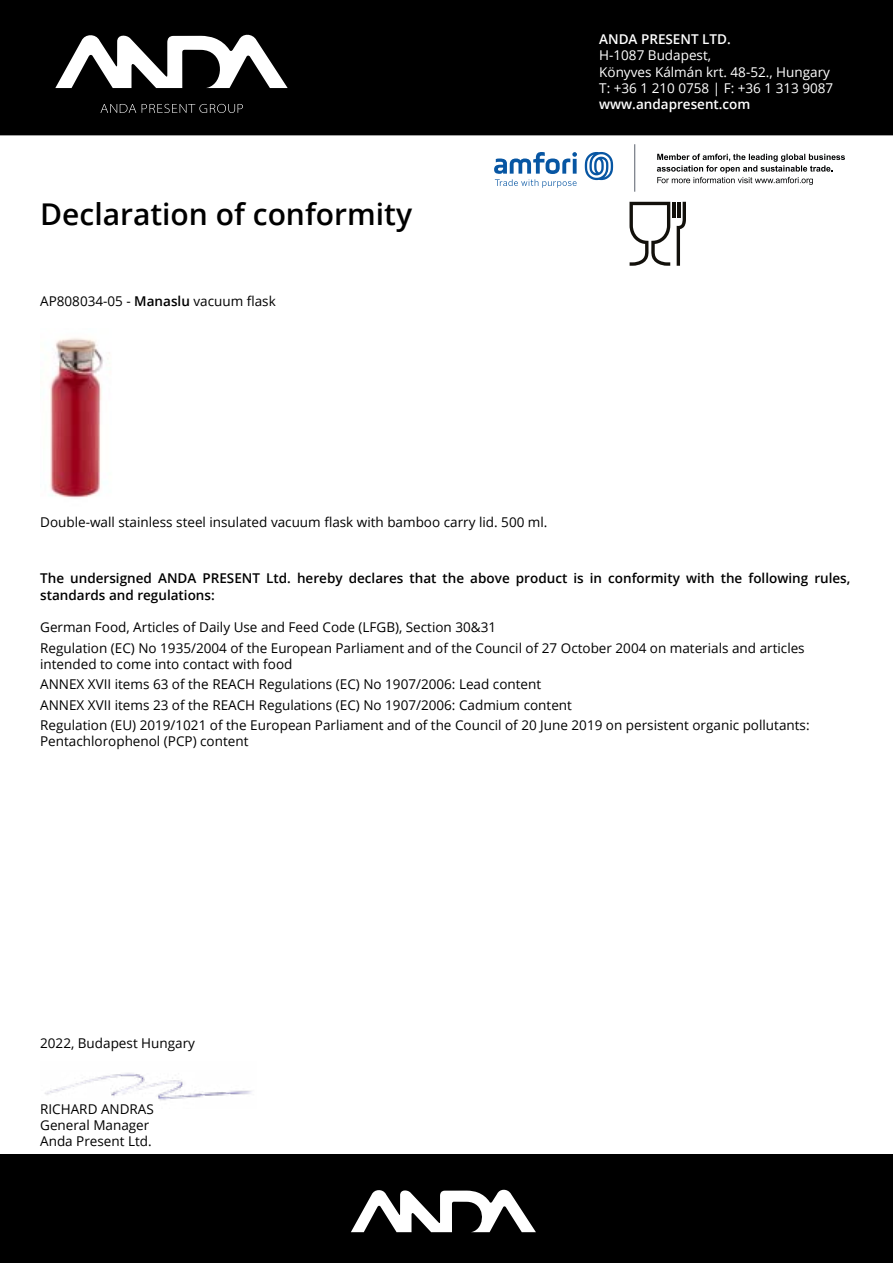
<style>
.page{position:relative;width:893px;height:1263px;background:#fff}
.page>*{position:absolute;margin:0;border:0;box-sizing:border-box;transform-origin:0 0}
.t1{font:600 30px "Open Sans";color:#000}
.t2{font:13.5px/20.4px "Open Sans";color:#000}
.t3{font:600 13.5px/16.2px "Open Sans";color:#000}
.t4{font:13.5px/16.2px "Open Sans";color:#fff}
.t5{font:600 13.5px "Open Sans";color:#fff}
.s1{font-weight:600}
</style>
<div class="page">
<div style="left:0;top:0;width:893px;height:135px;background:#000"></div>
<div style="left:0;top:1154px;width:893px;height:109px;background:#000"></div>
<svg style="left:55px;top:34px;width:233px;height:54px"></svg>
<svg style="left:100px;top:104px;width:143px;height:9px"></svg>
<img style="left:49px;top:338px;width:61px;height:160px">
<svg style="left:351px;top:1189px;width:185px;height:43px"></svg>
<svg style="left:585px;top:152px;width:28px;height:28px"></svg>
<svg style="left:494px;top:152px;width:83px;height:36px"></svg>
<hr style="left:634px;top:144px;width:1px;height:47px;background:#686e79">
<svg style="left:657px;top:154px;width:188px;height:31px"></svg>
<hr style="left:672px;top:202px;width:3px;height:15px;background:#12100b">
<svg style="left:677px;top:202px;width:9px;height:64px"></svg>
<hr style="left:677px;top:202px;width:4px;height:15px;background:#12100b">
<svg style="left:629px;top:202px;width:41px;height:64px"></svg>
<img style="left:45px;top:1073px;width:207px;height:28px">
<h1 class="t1" style="left:40px;top:193px;width:373px">Declaration of conformity</h1>
<p class="t2" style="left:40px;top:290px;width:237px">AP808034-05 - <span class="s1">Manaslu</span> vacuum flask</p>
<p class="t5" style="left:599px;top:30px;width:133px">ANDA PRESENT LTD.</p>
<p class="t4" style="left:599px;top:47px;width:236px">H-1087 Budapest,<br>Könyves Kálmán krt. 48-52., Hungary<br>T: +36 1 210 0758 | F: +36 1 313 9087</p>
<p class="t5" style="left:599px;top:95px;width:153px">www.andapresent.com</p>
<p class="t2" style="left:40px;top:511px;width:509px">Double-wall stainless steel insulated vacuum flask with bamboo carry lid. 500 ml.</p>
<p class="t3" style="left:40px;top:570px;width:812px">The undersigned ANDA PRESENT Ltd. hereby declares that the above product is in conformity with the following rules, standards and regulations:</p>
<p class="t2" style="left:40px;top:617px;width:766px">German Food, Articles of Daily Use and Feed Code (LFGB), Section 30&amp;31<br>Regulation (EC) No 1935/2004 of the European Parliament and of the Council of 27 October 2004 on materials and articles</p>
<p class="t2" style="left:40px;top:653px;width:771px">intended to come into contact with food<br>ANNEX XVII items 63 of the REACH Regulations (EC) No 1907/2006: Lead content<br>ANNEX XVII items 23 of the REACH Regulations (EC) No 1907/2006: Cadmium content<br>Regulation (EU) 2019/1021 of the European Parliament and of the Council of 20 June 2019 on persistent organic pollutants:</p>
<p class="t2" style="left:40px;top:731px;width:210px">Pentachlorophenol (PCP) content</p>
<p class="t2" style="left:40px;top:1032px;width:156px">2022, Budapest Hungary</p>
<p class="t2" style="left:40px;top:1100px;width:115px;line-height:16.2px">RICHARD ANDRAS<br>General Manager<br>Anda Present Ltd.</p>
</div>
